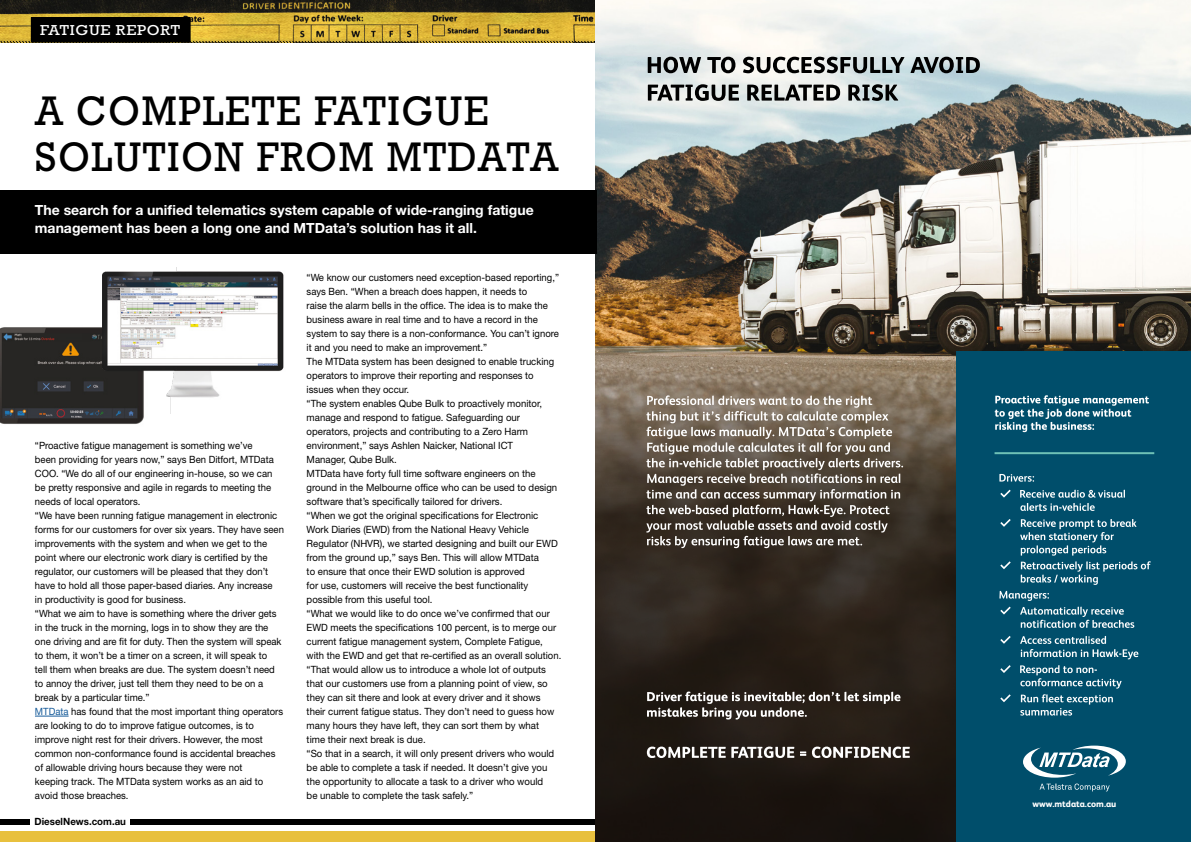
<style>
.page{position:relative;width:1191px;height:842px;background:#fff}
.page>*{position:absolute;margin:0;border:0;box-sizing:border-box;transform-origin:0 0}
.t1{font:42px/46px "Rockwell";letter-spacing:.04em;color:#000;scale:.95 1}
.t2{font:14.6px "Rockwell";letter-spacing:.04em;color:#fff;scale:1.1 1}
.t3{font:700 14px/18px "Helvetica Neue";color:#fff}
.t4{font:10px/14px "Helvetica Neue";color:#000;scale:.95 1}
.t5{font:700 10px "Helvetica Neue";color:#000}
.t6{font:800 9px "FS Albert";color:#fff}
.s1{color:#165b9a}
</style>
<div class="page">
<img style="left:0;top:0;width:595px;height:41px">
<div style="left:0;top:37px;width:590px;height:12px;background:#17231f;opacity:.12"></div>
<div style="left:0;top:43px;width:591px;height:7px;background:#fff"></div>
<svg style="left:0;top:41px;width:595px;height:2px"></svg>
<div style="left:31px;top:18px;width:159px;height:24px;background:#000"></div>
<div style="left:31px;top:17px;width:160px;height:26px;border:1px solid #000"></div>
<div style="left:0;top:819px;width:30px;height:6px;background:#000"></div>
<div style="left:130px;top:819px;width:930px;height:6px;background:#000"></div>
<div style="left:0;top:831px;width:1191px;height:11px;background:#e8c03e"></div>
<img style="left:0;top:327px;width:144px;height:97px">
<img style="left:102px;top:268px;width:182px;height:145px">
<img style="left:595px;top:0;width:596px;height:346px">
<svg style="left:595px;top:346px;width:596px;height:496px;background:#382f25"></svg>
<div style="left:956px;top:351px;width:235px;height:491px;background:#004e6b"></div>
<svg style="left:646px;top:395px;width:257px;height:153px;background:#746b60"></svg>
<svg style="left:647px;top:691px;width:253px;height:28px;background:#554e49"></svg>
<svg style="left:994px;top:395px;width:155px;height:37px"></svg>
<svg style="left:648px;top:84px;width:250px;height:17px;background:#7b7e7d"></svg>
<svg style="left:647px;top:57px;width:333px;height:16px;background:#787c7c"></svg>
<svg style="left:647px;top:746px;width:262px;height:12px"></svg>
<svg style="left:1000px;top:665px;width:121px;height:51px"></svg>
<svg style="left:1000px;top:636px;width:138px;height:23px"></svg>
<svg style="left:1000px;top:607px;width:134px;height:21px"></svg>
<svg style="left:999px;top:591px;width:50px;height:10px"></svg>
<svg style="left:1000px;top:519px;width:150px;height:66px"></svg>
<svg style="left:1000px;top:490px;width:125px;height:21px"></svg>
<svg style="left:999px;top:474px;width:35px;height:8px"></svg>
<svg style="left:1023px;top:746px;width:102px;height:45px"></svg>
<hr style="left:994px;top:452px;width:160px;height:2px;background:#6ec1b6">
<div style="left:0;top:191px;width:596px;height:63px;background:#000"></div>
<hr style="left:35px;top:716px;width:34px;height:1px;background:#165b9a">
<h2 class="t2" style="left:40px;top:22px;width:129px">FATIGUE REPORT</h2>
<h1 class="t1" style="left:35px;top:87px;width:552px">A COMPLETE FATIGUE<br>SOLUTION FROM MTDATA</h1>
<h3 class="t3" style="left:35px;top:201px;width:500px">The search for a unified telematics system capable of wide-ranging fatigue management has been a long one and MTData’s solution has it all.</h3>
<p class="t4" style="left:35px;top:438px;width:264px">“Proactive fatigue management is something we’ve<br>been providing for years now,” says Ben Ditfort, MTData COO. “We do all of our engineering in-house, so we can be pretty responsive and agile in regards to meeting the needs of local operators.<br>“We have been running fatigue management in electronic forms for our customers for over six years. They have seen improvements with the system and when we get to the point where our electronic work diary is certified by the regulator, our customers will be pleased that they don’t have to hold all those paper-based diaries. Any increase<br>in productivity is good for business.<br>“What we aim to have is something where the driver gets in the truck in the morning, logs in to show they are the one driving and are fit for duty. Then the system will speak to them, it won’t be a timer on a screen, it will speak to<br>tell them when breaks are due. The system doesn’t need to annoy the driver, just tell them they need to be on a break by a particular time.”<br><span class="s1">MTData</span> has found that the most important thing operators are looking to do to improve fatigue outcomes, is to improve night rest for their drivers. However, the most common non-conformance found is accidental breaches of allowable driving hours because they were not<br>keeping track. The MTData system works as an aid to avoid those breaches.</p>
<p class="t5" style="left:35px;top:815px;width:93px">DieselNews.com.au</p>
<p class="t4" style="left:307px;top:270px;width:270px">“We know our customers need exception-based reporting,” says Ben. “When a breach does happen, it needs to<br>raise the alarm bells in the office. The idea is to make the business aware in real time and to have a record in the system to say there is a non-conformance. You can’t ignore it and you need to make an improvement.”<br>The MTData system has been designed to enable trucking operators to improve their reporting and responses to issues when they occur.<br>“The system enables Qube Bulk to proactively monitor, manage and respond to fatigue. Safeguarding our operators, projects and contributing to a Zero Harm environment,” says Ashlen Naicker, National ICT<br>Manager, Qube Bulk.<br>MTData have forty full time software engineers on the ground in the Melbourne office who can be used to design software that’s specifically tailored for drivers.<br>“When we got the original specifications for Electronic Work Diaries (EWD) from the National Heavy Vehicle Regulator (NHVR), we started designing and built our EWD from the ground up,” says Ben. This will allow MTData<br>to ensure that once their EWD solution is approved<br>for use, customers will receive the best functionality possible from this useful tool.<br>“What we would like to do once we’ve confirmed that our EWD meets the specifications 100 percent, is to merge our current fatigue management system, Complete Fatigue, with the EWD and get that re-certified as an overall solution. “That would allow us to introduce a whole lot of outputs that our customers use from a planning point of view, so they can sit there and look at every driver and it shows their current fatigue status. They don’t need to guess how many hours they have left, they can sort them by what<br>time their next break is due.<br>“So that in a search, it will only present drivers who would be able to complete a task if needed. It doesn’t give you the opportunity to allocate a task to a driver who would<br>be unable to complete the task safely.”</p>
<p class="t6" style="left:1032px;top:798px;width:86px">www.mtdata.com.au</p>
</div>
